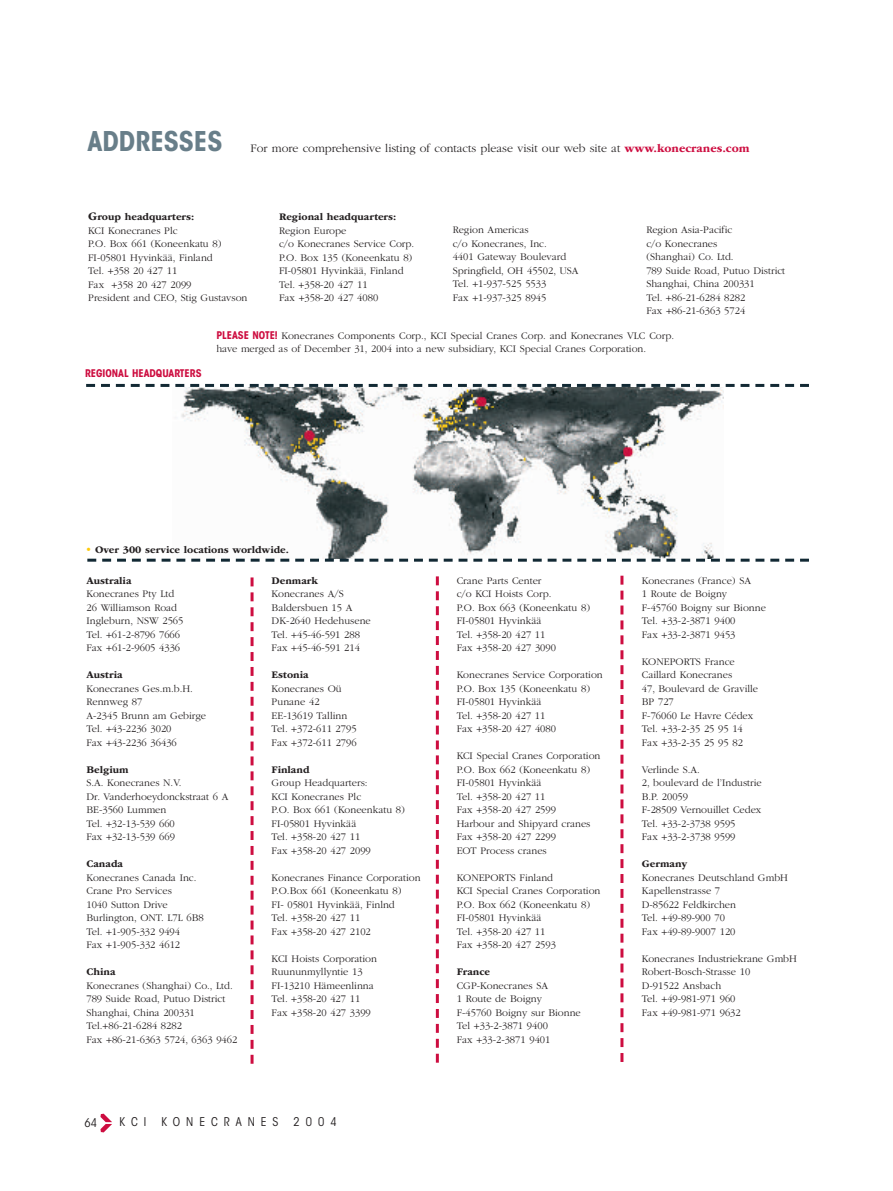
<style>
.page{position:relative;width:893px;height:1191px;background:#fff}
.page>*{position:absolute;margin:0;border:0;box-sizing:border-box;transform-origin:0 0}
.t1{font:700 condensed 27px "ITC Avant Garde Std";color:#687e89}
.t2{font:300 12px "ITC Garamond Std";color:#231f20}
.t3{font:condensed 12px "ITC Avant Garde Std";letter-spacing:.5em;color:#231f20}
.t4{font:300 10.5px/13.5px "ITC Garamond Std";color:#231f20}
.t5{font:700 10.5px "ITC Garamond Std";color:#231f20}
.t6{font:700 condensed 10.5px "ITC Avant Garde Std";color:#cd0d40}
.s1{font-weight:700;color:#cd0d40}
.s2{font-weight:700;font-size:12px}
.s3{font-weight:700}
.s4{font-family:"ITC Avant Garde Std";font-weight:700;font-stretch:condensed;color:#cd0d40}
.s5{color:#feca0a}
</style>
<div class="page">
<svg style="left:100px;top:1113px;width:12px;height:19px"></svg>
<img style="left:181px;top:387px;width:543px;height:171px">
<svg style="left:86px;top:384px;width:723px;height:3px"></svg>
<svg style="left:87px;top:558px;width:722px;height:3px"></svg>
<svg style="left:251px;top:577px;width:3px;height:486px"></svg>
<svg style="left:436px;top:576px;width:3px;height:486px"></svg>
<svg style="left:620px;top:576px;width:3px;height:486px"></svg>
<h1 class="t1" style="left:87px;top:131px;width:137px">ADDRESSES</h1>
<p class="t2" style="left:251px;top:143px;width:500px">For more comprehensive listing of contacts please visit our web site at <span class="s1">www.konecranes.com</span></p>
<p class="t4" style="left:88px;top:211px;width:161px"><span class="s2">G</span><span class="s3">roup headquarters:<br></span>KCI Konecranes Plc<br>P.O. Box 661 (Koneenkatu 8)<br>FI-05801 Hyvinkää, Finland<br>Tel. +358 20 427 11<br>Fax +358 20 427 2099<br>President and CEO, Stig Gustavson</p>
<p class="t5" style="left:279px;top:213px;width:119px">Regional headquarters:</p>
<p class="t4" style="left:279px;top:224px;width:137px">Region Europe<br>c/o Konecranes Service Corp.<br>P.O. Box 135 (Koneenkatu 8)<br>FI-05801 Hyvinkää, Finland<br>Tel. +358-20 427 11<br>Fax +358-20 427 4080</p>
<p class="t4" style="left:453px;top:224px;width:127px">Region Americas<br>c/o Konecranes, Inc.<br>4401 Gateway Boulevard<br>Springfield, OH 45502, USA<br>Tel. +1-937-525 5533<br>Fax +1-937-325 8945</p>
<p class="t4" style="left:646px;top:224px;width:140px">Region Asia-Pacific<br>c/o Konecranes<br>(Shanghai) Co. Ltd.<br>789 Suide Road, Putuo District<br>Shanghai, China 200331<br>Tel. +86-21-6284 8282<br>Fax +86-21-6363 5724</p>
<p class="t4" style="left:216px;top:329px;width:459px"><span class="s4">PLEASE NOTE!</span> Konecranes Components Corp., KCI Special Cranes Corp. and Konecranes VLC Corp. have merged as of December 31, 2004 into a new subsidiary, KCI Special Cranes Corporation.</p>
<p class="t6" style="left:85px;top:369px;width:118px">REGIONAL HEADQUARTERS</p>
<p class="t5" style="left:86px;top:546px;width:205px"><span class="s5">•</span> Over 300 service locations worldwide.</p>
<p class="t5" style="left:86px;top:576px;width:47px">Australia</p>
<p class="t4" style="left:86px;top:588px;width:98px">Konecranes Pty Ltd<br>26 Williamson Road<br>Ingleburn, NSW 2565<br>Tel. +61-2-8796 7666<br>Fax +61-2-9605 4336</p>
<p class="t5" style="left:86px;top:671px;width:38px">Austria</p>
<p class="t4" style="left:86px;top:682px;width:121px">Konecranes Ges.m.b.H.<br>Rennweg 87<br>A-2345 Brunn am Gebirge<br>Tel. +43-2236 3020<br>Fax +43-2236 36436</p>
<p class="t5" style="left:86px;top:765px;width:44px">Belgium</p>
<p class="t4" style="left:86px;top:777px;width:144px">S.A. Konecranes N.V.<br>Dr. Vanderhoeydonckstraat 6 A<br>BE-3560 Lummen<br>Tel. +32-13-539 660<br>Fax +32-13-539 669</p>
<p class="t5" style="left:86px;top:860px;width:38px">Canada</p>
<p class="t4" style="left:86px;top:871px;width:119px">Konecranes Canada Inc.<br>Crane Pro Services<br>1040 Sutton Drive<br>Burlington, ONT. L7L 6B8<br>Tel. +1-905-332 9494<br>Fax +1-905-332 4612</p>
<p class="t5" style="left:86px;top:968px;width:31px">China</p>
<p class="t4" style="left:86px;top:979px;width:152px">Konecranes (Shanghai) Co., Ltd.<br>789 Suide Road, Putuo District<br>Shanghai, China 200331<br>Tel.+86-21-6284 8282<br>Fax +86-21-6363 5724, 6363 9462</p>
<p class="t5" style="left:272px;top:576px;width:48px">Denmark</p>
<p class="t4" style="left:272px;top:588px;width:101px">Konecranes A/S<br>Baldersbuen 15 A<br>DK-2640 Hedehusene<br>Tel. +45-46-591 288<br>Fax +45-46-591 214</p>
<p class="t5" style="left:272px;top:671px;width:39px">Estonia</p>
<p class="t4" style="left:272px;top:682px;width:87px">Konecranes Oü<br>Punane 42<br>EE-13619 Tallinn<br>Tel. +372-611 2795<br>Fax +372-611 2796</p>
<p class="t5" style="left:272px;top:765px;width:39px">Finland</p>
<p class="t4" style="left:272px;top:777px;width:135px">Group Headquarters:<br>KCI Konecranes Plc<br>P.O. Box 661 (Koneenkatu 8)<br>FI-05801 Hyvinkää<br>Tel. +358-20 427 11<br>Fax +358-20 427 2099</p>
<p class="t4" style="left:272px;top:871px;width:150px">Konecranes Finance Corporation<br>P.O.Box 661 (Koneenkatu 8)<br>FI- 05801 Hyvinkää, Finlnd<br>Tel. +358-20 427 11<br>Fax +358-20 427 2102</p>
<p class="t4" style="left:272px;top:952px;width:107px">KCI Hoists Corporation<br>Ruununmyllyntie 13<br>FI-13210 Hämeenlinna<br>Tel. +358-20 427 11<br>Fax +358-20 427 3399</p>
<p class="t3" style="left:84px;top:1117px;width:14px">64</p>
<p class="t3" style="left:120px;top:1117px;width:28px">KCI</p>
<p class="t3" style="left:162px;top:1117px;width:118px">KONECRANES</p>
<p class="t3" style="left:294px;top:1117px;width:45px">2004</p>
<p class="t4" style="left:457px;top:574px;width:135px">Crane Parts Center<br>c/o KCI Hoists Corp.<br>P.O. Box 663 (Koneenkatu 8)<br>FI-05801 Hyvinkää<br>Tel. +358-20 427 11<br>Fax +358-20 427 3090</p>
<p class="t4" style="left:457px;top:669px;width:148px">Konecranes Service Corporation<br>P.O. Box 135 (Koneenkatu 8)<br>FI-05801 Hyvinkää<br>Tel. +358-20 427 11<br>Fax +358-20 427 4080</p>
<p class="t4" style="left:457px;top:750px;width:145px">KCI Special Cranes Corporation<br>P.O. Box 662 (Koneenkatu 8)<br>FI-05801 Hyvinkää<br>Tel. +358-20 427 11<br>Fax +358-20 427 2599<br>Harbour and Shipyard cranes<br>Fax +358-20 427 2299<br>EOT Process cranes</p>
<p class="t4" style="left:457px;top:871px;width:145px">KONEPORTS Finland<br>KCI Special Cranes Corporation<br>P.O. Box 662 (Koneenkatu 8)<br>FI-05801 Hyvinkää<br>Tel. +358-20 427 11<br>Fax +358-20 427 2593</p>
<p class="t5" style="left:457px;top:968px;width:35px">France</p>
<p class="t4" style="left:457px;top:979px;width:126px">CGP-Konecranes SA<br>1 Route de Boigny<br>F-45760 Boigny sur Bionne<br>Tel +33-2-3871 9400<br>Fax +33-2-3871 9401</p>
<p class="t4" style="left:642px;top:574px;width:126px">Konecranes (France) SA<br>1 Route de Boigny<br>F-45760 Boigny sur Bionne<br>Tel. +33-2-3871 9400<br>Fax +33-2-3871 9453</p>
<p class="t4" style="left:642px;top:655px;width:118px">KONEPORTS France<br>Caillard Konecranes<br>47, Boulevard de Graville<br>BP 727<br>F-76060 Le Havre Cédex<br>Tel. +33-2-35 25 95 14<br>Fax +33-2-35 25 95 82</p>
<p class="t4" style="left:642px;top:763px;width:121px">Verlinde S.A.<br>2, boulevard de l’Industrie<br>B.P. 20059<br>F-28509 Vernouillet Cedex<br>Tel. +33-2-3738 9595<br>Fax +33-2-3738 9599</p>
<p class="t5" style="left:642px;top:860px;width:47px">Germany</p>
<p class="t4" style="left:642px;top:871px;width:148px">Konecranes Deutschland GmbH<br>Kapellenstrasse 7<br>D-85622 Feldkirchen<br>Tel. +49-89-900 70<br>Fax +49-89-9007 120</p>
<p class="t4" style="left:642px;top:952px;width:157px">Konecranes Industriekrane GmbH<br>Robert-Bosch-Strasse 10<br>D-91522 Ansbach<br>Tel. +49-981-971 960<br>Fax +49-981-971 9632</p>
</div>
